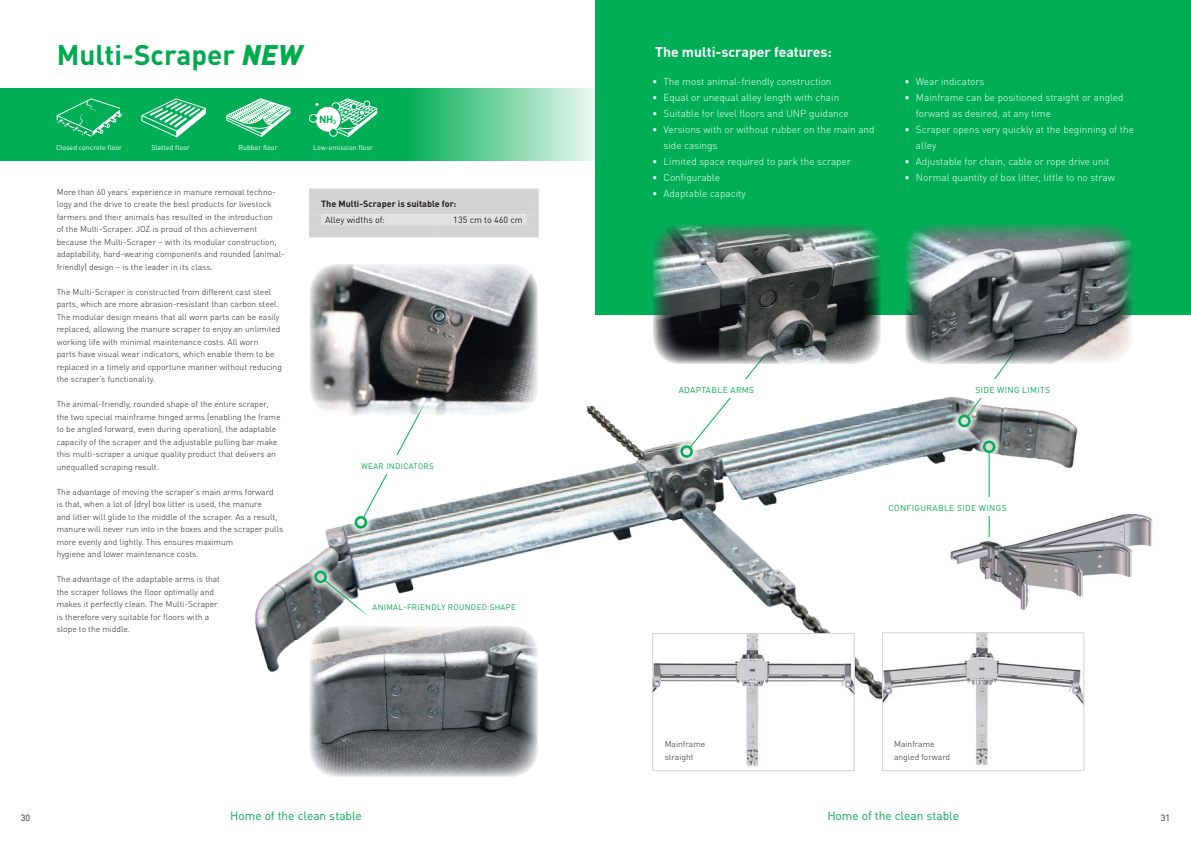
<style>
.page{position:relative;width:1191px;height:842px;background:#fff}
.page>*{position:absolute;margin:0;border:0;box-sizing:border-box;transform-origin:0 0}
.t1{font:700 28px "DIN Pro";color:#00ab4e}
.t2{font:700 14px "DIN Pro";color:#fff}
.t3{font:12px "DIN Pro";letter-spacing:-.005em;color:#00ab4e}
.t4{font:700 10.3px "DIN";color:#00ab4e}
.t5{font:300 10px/16px "DIN Pro";color:#fff}
.t6{font:9px "DIN Pro";color:#241f1f}
.t7{font:700 9px "DIN Pro";color:#241f1f}
.t8{font:300 8.5px/12.5px "DIN Pro";color:#241f1f}
.t9{font:8.5px "DIN Pro";letter-spacing:.04em;color:#00ab4e}
.t10{font:8px "DIN Pro";letter-spacing:.04em;color:#00ab4e}
.t11{font:7px "DIN Pro";color:#fff}
.s1{font-weight:900;font-style:italic}
</style>
<div class="page">
<div style="left:595px;top:0;width:596px;height:315px;background:#00af55"></div>
<svg style="left:0;top:88px;width:595px;height:72px;background:#31be75"></svg>
<svg style="left:226px;top:98px;width:65px;height:39px;background:#5fcc93"></svg>
<svg style="left:142px;top:99px;width:64px;height:38px;background:#44c482"></svg>
<svg style="left:57px;top:99px;width:64px;height:38px;background:#21b86a"></svg>
<svg style="left:312px;top:99px;width:65px;height:38px;background:#4bc586"></svg>
<div style="left:332px;top:103px;width:8px;height:7px;background:#00ab4e;border-radius:50%"></div>
<div style="left:331px;top:102px;width:9px;height:9px;border:1px solid #fff;border-radius:50%"></div>
<div style="left:315px;top:106px;width:26px;height:26px;background:#fff;border-radius:50%"></div>
<div style="left:314px;top:106px;width:28px;height:27px;border:1px solid #00ab4e;border-radius:50%"></div>
<div style="left:329px;top:128px;width:8px;height:8px;background:#00ab4e;border-radius:50%"></div>
<div style="left:329px;top:128px;width:9px;height:9px;border:1px solid #fff;border-radius:50%"></div>
<div style="left:309px;top:114px;width:8px;height:8px;background:#00ab4e;border-radius:50%"></div>
<div style="left:309px;top:114px;width:9px;height:9px;border:1px solid #fff;border-radius:50%"></div>
<div style="left:315px;top:195px;width:218px;height:19px;background:#d5d4d5"></div>
<svg style="left:321px;top:214px;width:206px;height:11px;background:#e3e2e2"></svg>
<div style="left:309px;top:189px;width:129px;height:12px;background:#d5d4d5"></div>
<div style="left:309px;top:201px;width:12px;height:13px;background:#d5d4d5"></div>
<div style="left:438px;top:189px;width:101px;height:12px;background:#d5d4d5"></div>
<div style="left:309px;top:214px;width:12px;height:11px;background:#d5d4d5"></div>
<div style="left:527px;top:214px;width:12px;height:11px;background:#d5d4d5"></div>
<div style="left:309px;top:225px;width:129px;height:12px;background:#d5d4d5"></div>
<div style="left:438px;top:225px;width:101px;height:12px;background:#d5d4d5"></div>
<div style="left:527px;top:201px;width:12px;height:13px;background:#d5d4d5"></div>
<img style="left:255px;top:397px;width:830px;height:380px">
<img style="left:654px;top:635px;width:198px;height:134px">
<div style="left:652px;top:633px;width:202px;height:138px;border:1px solid #d5d4d5"></div>
<img style="left:884px;top:634px;width:198px;height:133px">
<div style="left:882px;top:632px;width:202px;height:139px;border:1px solid #d5d4d5"></div>
<img style="left:943px;top:505px;width:210px;height:108px">
<div style="left:975px;top:433px;width:28px;height:112px;background:#fff;opacity:.75"></div>
<hr style="left:988px;top:452px;width:1px;height:85px;background:#00af55">
<div style="left:983px;top:441px;width:12px;height:12px;border:2px solid #00af55;border-radius:50%"></div>
<div style="left:347px;top:368px;width:101px;height:168px;background:#fff;opacity:.75"></div>
<svg style="left:362px;top:416px;width:79px;height:103px"></svg>
<div style="left:355px;top:516px;width:12px;height:13px;border:2px solid #00af55;border-radius:50%"></div>
<div style="left:306px;top:563px;width:71px;height:62px;background:#fff;opacity:.75"></div>
<svg style="left:323px;top:579px;width:47px;height:39px"></svg>
<div style="left:314px;top:571px;width:13px;height:12px;border:2px solid #00af55;border-radius:50%"></div>
<div style="left:350px;top:455px;width:95px;height:19px;background:#fff"></div>
<div style="left:870px;top:497px;width:155px;height:19px;background:#fff"></div>
<div style="left:369px;top:597px;width:151px;height:19px;background:#fff"></div>
<div style="left:672px;top:324px;width:120px;height:141px;background:#fff;opacity:.75"></div>
<svg style="left:688px;top:364px;width:97px;height:85px"></svg>
<div style="left:680px;top:445px;width:13px;height:13px;border:2px solid #00af55;border-radius:50%"></div>
<div style="left:950px;top:325px;width:86px;height:110px;background:#fff;opacity:.75"></div>
<svg style="left:966px;top:364px;width:63px;height:54px"></svg>
<div style="left:958px;top:415px;width:12px;height:12px;border:2px solid #00af55;border-radius:50%"></div>
<div style="left:670px;top:379px;width:93px;height:19px;background:#fff"></div>
<div style="left:968px;top:379px;width:89px;height:19px;background:#fff"></div>
<img style="left:310px;top:264px;width:228px;height:152px">
<img style="left:905px;top:224px;width:228px;height:140px">
<img style="left:653px;top:224px;width:228px;height:140px">
<h1 class="t1" style="left:57px;top:32px;width:247px">Multi-Scraper <span class="s1">NEW</span></h1>
<p class="t11" style="left:56px;top:141px;width:68px">Closed concrete floor</p>
<p class="t11" style="left:151px;top:141px;width:40px">Slatted floor</p>
<p class="t11" style="left:238px;top:141px;width:41px">Rubber floor</p>
<p class="t8" style="left:57px;top:184px;width:229px">More than 60 years’ experience in manure removal techno&shy;logy and the drive to create the best products for livestock farmers and their animals has resulted in the introduction<br>of the Multi-Scraper. JOZ is proud of this achievement because the Multi-Scraper – with its modular construction, adaptability, hard-wearing components and rounded (animal&shy;friendly) design – is the leader in its class.</p>
<p class="t8" style="left:57px;top:285px;width:227px">The Multi-Scraper is constructed from different cast steel parts, which are more abrasion-resistant than carbon steel.<br>The modular design means that all worn parts can be easily replaced, allowing the manure scraper to enjoy an unlimited working life with minimal maintenance costs. All worn<br>parts have visual wear indicators, which enable them to be replaced in a timely and opportune manner without reducing the scraper’s functionality.</p>
<p class="t8" style="left:57px;top:397px;width:225px">The animal-friendly, rounded shape of the entire scraper, the two special mainframe hinged arms (enabling the frame to be angled forward, even during operation), the adaptable capacity of the scraper and the adjustable pulling bar make this multi-scraper a unique quality product that delivers an unequalled scraping result.</p>
<p class="t8" style="left:57px;top:485px;width:228px">The advantage of moving the scraper’s main arms forward<br>is that, when a lot of (dry) box litter is used, the manure<br>and litter will glide to the middle of the scraper. As a result, manure will never run into in the boxes and the scraper pulls more evenly and lightly. This ensures maximum<br>hygiene and lower maintenance costs.</p>
<p class="t8" style="left:57px;top:572px;width:165px">The advantage of the adaptable arms is that the scraper follows the floor optimally and makes it perfectly clean. The Multi-Scraper is therefore very suitable for floors with a slope to the middle.</p>
<p class="t4" style="left:319px;top:113px;width:18px">NH<sub>3</sub></p>
<p class="t11" style="left:313px;top:141px;width:61px">Low-emission floor</p>
<p class="t7" style="left:321px;top:196px;width:137px">The Multi-Scraper is suitable for:</p>
<p class="t6" style="left:325px;top:212px;width:61px">Alley widths of:</p>
<p class="t6" style="left:453px;top:212px;width:71px">135 cm to 460 cm</p>
<p class="t10" style="left:361px;top:460px;width:74px">WEAR INDICATORS</p>
<p class="t10" style="left:372px;top:601px;width:145px">ANIMAL-FRIENDLY ROUNDED SHAPE</p>
<h2 class="t2" style="left:655px;top:40px;width:178px">The multi-scraper features:</h2>
<p class="t5" style="left:652px;top:73px;width:181px">• The most animal-friendly construction</p>
<p class="t5" style="left:652px;top:89px;width:188px">• Equal or unequal alley length with chain</p>
<p class="t5" style="left:652px;top:105px;width:198px">• Suitable for level floors and UNP guidance</p>
<p class="t5" style="left:663px;top:121px;width:213px;text-indent:-11px">• Versions with or without rubber on the main and side casings</p>
<p class="t5" style="left:652px;top:153px;width:200px">• Limited space required to park the scraper</p>
<p class="t5" style="left:652px;top:169px;width:69px">• Configurable</p>
<p class="t5" style="left:652px;top:185px;width:95px">• Adaptable capacity</p>
<p class="t5" style="left:904px;top:73px;width:81px">• Wear indicators</p>
<p class="t5" style="left:916px;top:89px;width:209px;text-indent:-11px">• Mainframe can be positioned straight or angled forward as desired, at any time</p>
<p class="t5" style="left:916px;top:121px;width:219px;text-indent:-11px">• Scraper opens very quickly at the beginning of the alley</p>
<p class="t5" style="left:904px;top:153px;width:206px">• Adjustable for chain, cable or rope drive unit</p>
<p class="t5" style="left:904px;top:169px;width:212px">• Normal quantity of box litter, little to no straw</p>
<p class="t9" style="left:679px;top:383px;width:77px">ADAPTABLE ARMS</p>
<p class="t9" style="left:975px;top:383px;width:76px">SIDE WING LIMITS</p>
<p class="t8" style="left:664px;top:737px;width:42px">Mainframe straight</p>
<p class="t9" style="left:888px;top:501px;width:120px">CONFIGURABLE SIDE WINGS</p>
<p class="t8" style="left:894px;top:737px;width:58px">Mainframe angled forward</p>
<p class="t6" style="left:21px;top:811px;width:11px">30</p>
<h3 class="t3" style="left:230px;top:806px;width:133px">Home of the clean stable</h3>
<h3 class="t3" style="left:827px;top:806px;width:133px">Home of the clean stable</h3>
<p class="t6" style="left:1160px;top:811px;width:11px">31</p>
</div>
